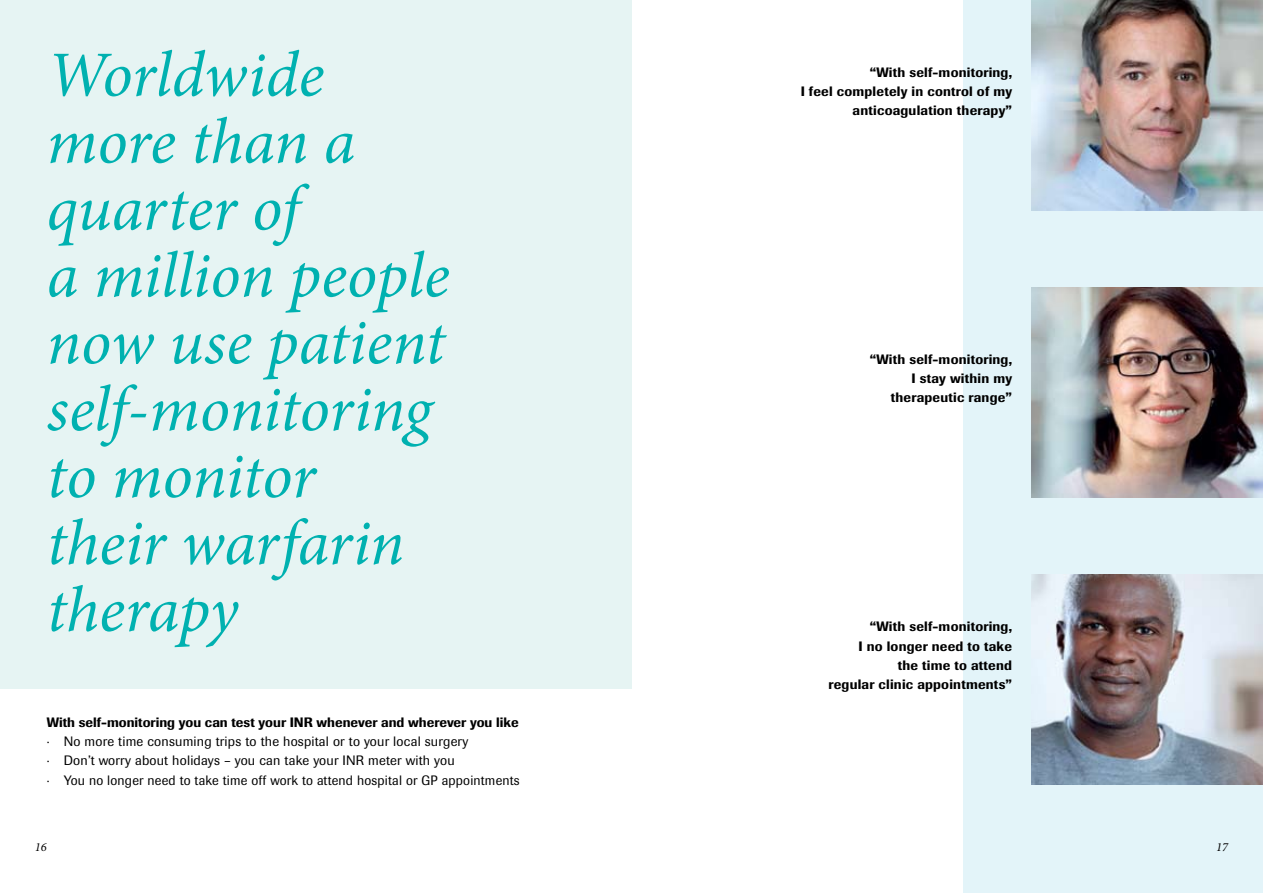
<style>
.page{position:relative;width:1263px;height:893px;background:#fff}
.page>*{position:absolute;margin:0;border:0;box-sizing:border-box;transform-origin:0 0}
.t1{font:italic 64.5px/66.9px "Minion Pro";letter-spacing:-.005em;color:#00b1b0}
.t2{font:500 13.5px/19.2px "Imago";letter-spacing:.015em;color:#000;text-align:right}
.t3{font:13.5px/19.2px "Imago";letter-spacing:.015em;color:#000}
.t4{font:italic 12.3px "Minion Pro";color:#000}
</style>
<div class="page">
<div style="left:0;top:0;width:631px;height:689px;background:#e6f4f3"></div>
<div style="left:963px;top:0;width:300px;height:893px;background:#e3f4f9"></div>
<img style="left:1031px;top:0;width:232px;height:210px">
<img style="left:1031px;top:287px;width:232px;height:210px">
<img style="left:1031px;top:574px;width:232px;height:210px">
<h1 class="t1" style="left:47px;top:42px;width:404px">Worldwide more than a quarter of<br>a million people now use patient self-monitoring to monitor their warfarin therapy</h1>
<p class="t2" style="left:47px;top:713px;width:473px">With self-monitoring you can test your INR whenever and wherever you like</p>
<p class="t3" style="left:47px;top:732px;width:474px">· No more time consuming trips to the hospital or to your local surgery<br>· Don’t worry about holidays – you can take your INR meter with you<br>· You no longer need to take time off work to attend hospital or GP appointments</p>
<p class="t2" style="left:801px;top:62px;width:213px">“With self-monitoring,<br>I feel completely in control of my anticoagulation therapy”</p>
<p class="t2" style="left:870px;top:349px;width:144px">“With self-monitoring,<br>I stay within my therapeutic range”</p>
<p class="t2" style="left:828px;top:617px;width:185px">“With self-monitoring,<br>I no longer need to take<br>the time to attend<br>regular clinic appointments”</p>
<p class="t4" style="left:35px;top:839px;width:13px">16</p>
<p class="t4" style="left:1216px;top:839px;width:13px">17</p>
</div>
